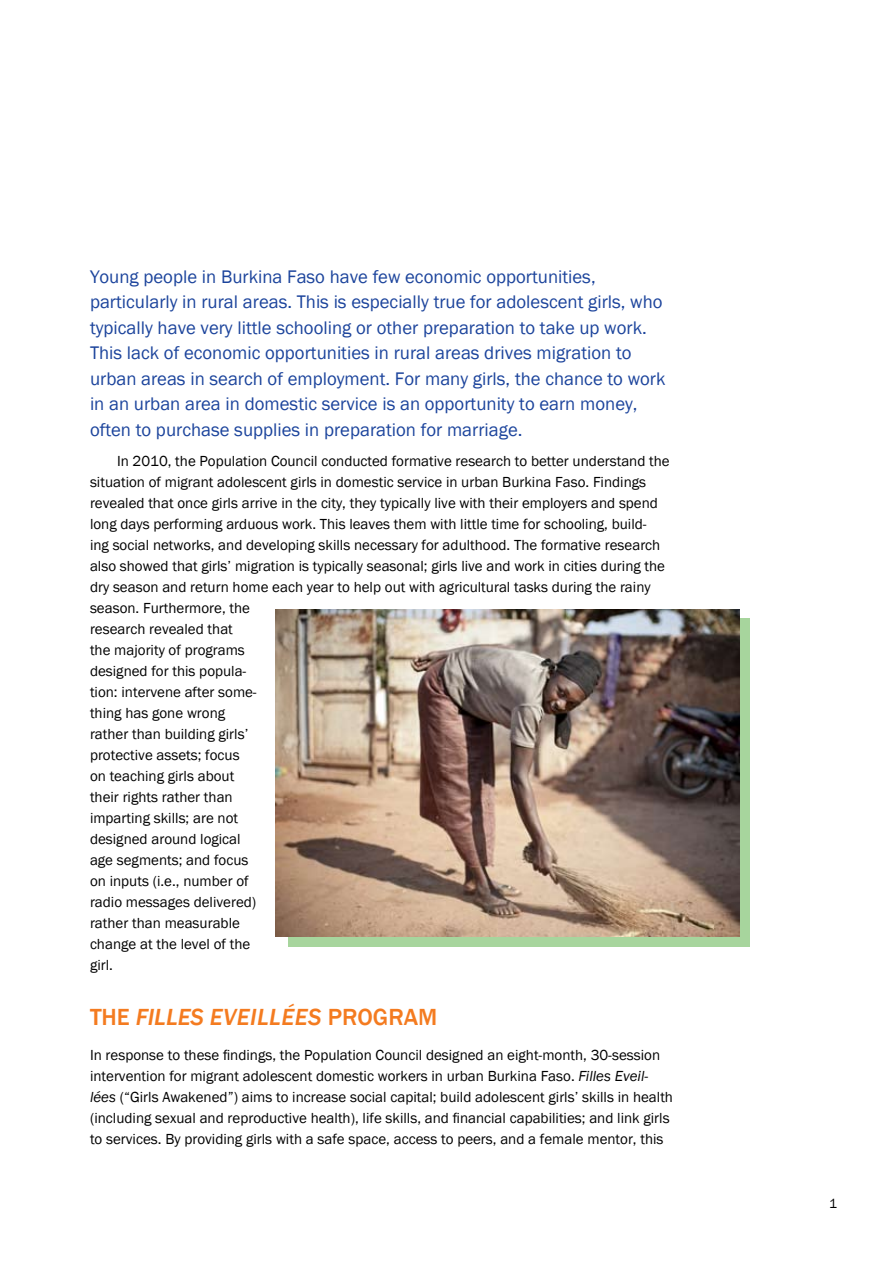
<style>
.page{position:relative;width:893px;height:1263px;background:#fff}
.page>*{position:absolute;margin:0;border:0;box-sizing:border-box;transform-origin:0 0}
.t1{font:italic 500 24px "Franklin Gothic";letter-spacing:.02em;color:#f47b20}
.t2{font:18.75px/25.5px "Franklin Gothic";color:#1c449c}
.t3{font:15px/21px "Franklin Gothic";color:#000}
.t4{font:13.5px "Franklin Gothic";color:#000}
.s1{font-style:normal}
.s2{font-style:italic}
</style>
<div class="page">
<div style="left:288px;top:618px;width:461px;height:329px;background:#a7d59d"></div>
<img style="left:275px;top:609px;width:464px;height:328px">
<p class="t2" style="left:90px;top:264px;width:577px">Young people in Burkina Faso have few economic opportunities, particularly in rural areas. This is especially true for adolescent girls, who typically have very little schooling or other preparation to take up work.<br>This lack of economic opportunities in rural areas drives migration to urban areas in search of employment. For many girls, the chance to work in an urban area in domestic service is an opportunity to earn money, often to purchase supplies in preparation for marriage.</p>
<p class="t3" style="left:90px;top:450px;width:581px;text-indent:27px">In 2010, the Population Council conducted formative research to better understand the situation of migrant adolescent girls in domestic service in urban Burkina Faso. Findings revealed that once girls arrive in the city, they typically live with their employers and spend long days performing arduous work. This leaves them with little time for schooling, build-<br>ing social networks, and developing skills necessary for adulthood. The formative research also showed that girls’ migration is typically seasonal; girls live and work in cities during the dry season and return home each year to help out with agricultural tasks during the rainy season. Furthermore, the<br>research revealed that<br>the majority of programs<br>designed for this popula-<br>tion: intervene after some-<br>thing has gone wrong<br>rather than building girls’<br>protective assets; focus<br>on teaching girls about<br>their rights rather than<br>imparting skills; are not<br>designed around logical<br>age segments; and focus<br>on inputs (i.e., number of<br>radio messages delivered)<br>rather than measurable<br>change at the level of the<br>girl.</p>
<h1 class="t1" style="left:90px;top:1003px;width:349px"><span class="s1">THE</span> FILLES EVEILLÉES <span class="s1">PROGRAM</span></h1>
<p class="t3" style="left:90px;top:1045px;width:585px">In response to these findings, the Population Council designed an eight-month, 30-session intervention for migrant adolescent domestic workers in urban Burkina Faso. <span class="s2">Filles Eveil&shy;lées</span> (“Girls Awakened”) aims to increase social capital; build adolescent girls’ skills in health (including sexual and reproductive health), life skills, and financial capabilities; and link girls to services. By providing girls with a safe space, access to peers, and a female mentor, this</p>
<p class="t4" style="left:829px;top:1195px;width:9px">1</p>
</div>
